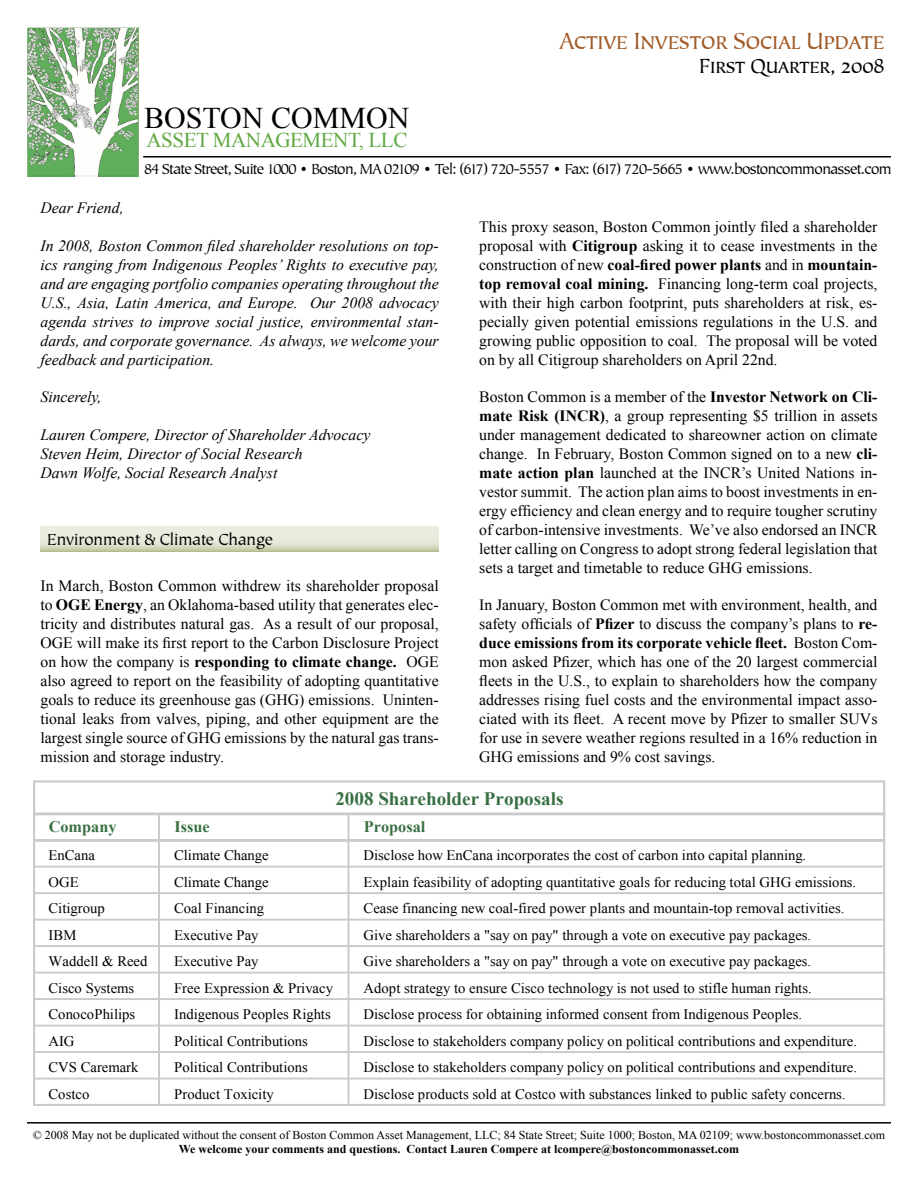
<style>
.page{position:relative;width:918px;height:1188px;background:#fff}
.page>*{position:absolute;margin:0;border:0;box-sizing:border-box;transform-origin:0 0}
.t1{font:30px "Times New Roman";color:#000}
.t2{font:24px "Tiepolo SCITCTT Book";color:#a15a26}
.t3{font:21px "Times New Roman";letter-spacing:-.02em;color:#5fa841}
.t4{font:21px "Tiepolo SCITCTT Book";color:#000}
.t5{font:700 18.9px "Times New Roman";color:#397043}
.t6{font:16.5px "Tiepolo ITC";color:#000}
.t7{font:700 16.2px "Times New Roman";color:#397043}
.t8{font:15.75px/18.9px "Times New Roman";color:#000;text-align:justify}
.t9{font:italic 15.75px/18.9px "Times New Roman";color:#000;text-align:justify}
.t10{font:15px "Tiepolo ITC";letter-spacing:-.04em;color:#000}
.t11{font:14.55px "Times New Roman";color:#000}
.t12{font:12px "Times New Roman";color:#000}
.t13{font:700 12px "Times New Roman";color:#000}
.s1{font-weight:700}
</style>
<div class="page">
<svg style="left:27px;top:27px;width:111px;height:120px"></svg>
<img style="left:27px;top:28px;width:28px;height:148px">
<img style="left:110px;top:28px;width:28px;height:148px">
<img style="left:55px;top:147px;width:55px;height:29px">
<hr style="left:143px;top:156px;width:748px;height:2px;background:#000">
<hr style="left:27px;top:1122px;width:864px;height:2px;background:#000">
<svg style="left:40px;top:527px;width:399px;height:24px;background:#e1e4d2"></svg>
<hr style="left:33px;top:780px;width:2px;height:326px;background:#cac9cd">
<hr style="left:883px;top:783px;width:2px;height:323px;background:#cac9cd">
<hr style="left:35px;top:780px;width:850px;height:3px;background:#cac9cd">
<hr style="left:35px;top:813px;width:850px;height:2px;background:#cac9cd">
<svg style="left:35px;top:815px;width:848px;height:289px"></svg>
<hr style="left:35px;top:1078px;width:848px;height:2px;background:#cac9cd">
<hr style="left:35px;top:1104px;width:850px;height:2px;background:#cac9cd">
<h1 class="t1" style="left:144px;top:97px;width:267px">BOSTON COMMON</h1>
<h3 class="t3" style="left:146px;top:126px;width:262px">ASSET MANAGEMENT, LLC</h3>
<h2 class="t2" style="left:559px;top:27px;width:326px">Active Investor Social Update</h2>
<h3 class="t4" style="left:699px;top:54px;width:186px">First Quarter, 2008</h3>
<p class="t10" style="left:144px;top:160px;width:749px">84 State Street, Suite 1000 • Boston, MA 02109 • Tel: (617) 720-5557 • Fax: (617) 720-5665 • www.bostoncommonasset.com</p>
<p class="t9" style="left:40px;top:198px;width:85px">Dear Friend,</p>
<p class="t9" style="left:40px;top:236px;width:400px">In 2008, Boston Common filed shareholder resolutions on top&shy;ics ranging from Indigenous Peoples’ Rights to executive pay, and are engaging portfolio companies operating throughout the U.S., Asia, Latin America, and Europe. Our 2008 advocacy agenda strives to improve social justice, environmental stan&shy;dards, and corporate governance. As always, we welcome your feedback and participation.</p>
<p class="t9" style="left:40px;top:387px;width:63px">Sincerely,</p>
<p class="t9" style="left:40px;top:425px;width:331px;text-align:left">Lauren Compere, Director of Shareholder Advocacy<br>Steven Heim, Director of Social Research<br>Dawn Wolfe, Social Research Analyst</p>
<p class="t6" style="left:47px;top:530px;width:227px">Environment &amp; Climate Change</p>
<p class="t8" style="left:40px;top:576px;width:400px">In March, Boston Common withdrew its shareholder proposal to <span class="s1">OGE Energy</span>, an Oklahoma-based utility that generates elec&shy;tricity and distributes natural gas. As a result of our proposal, OGE will make its first report to the Carbon Disclosure Project on how the company is <span class="s1">responding to climate change.</span> OGE also agreed to report on the feasibility of adopting quantitative goals to reduce its greenhouse gas (GHG) emissions. Uninten&shy;tional leaks from valves, piping, and other equipment are the largest single source of GHG emissions by the natural gas trans&shy;mission and storage industry.</p>
<p class="t8" style="left:479px;top:217px;width:400px">This proxy season, Boston Common jointly filed a shareholder proposal with <span class="s1">Citigroup</span> asking it to cease investments in the construction of new <span class="s1">coal-fired power plants</span> and in <span class="s1">mountain&shy;top removal coal mining.</span> Financing long-term coal projects, with their high carbon footprint, puts shareholders at risk, es&shy;pecially given potential emissions regulations in the U.S. and growing public opposition to coal. The proposal will be voted on by all Citigroup shareholders on April 22nd.</p>
<p class="t8" style="left:479px;top:387px;width:400px">Boston Common is a member of the <span class="s1">Investor Network on Cli&shy;mate Risk (INCR)</span>, a group representing $5 trillion in assets under management dedicated to shareowner action on climate change. In February, Boston Common signed on to a new <span class="s1">cli&shy;mate action plan</span> launched at the INCR’s United Nations in&shy;vestor summit. The action plan aims to boost investments in en&shy;ergy efficiency and clean energy and to require tougher scrutiny of carbon-intensive investments. We’ve also endorsed an INCR letter calling on Congress to adopt strong federal legislation that sets a target and timetable to reduce GHG emissions.</p>
<p class="t8" style="left:479px;top:595px;width:400px">In January, Boston Common met with environment, health, and safety officials of <span class="s1">Pfizer</span> to discuss the company’s plans to <span class="s1">re&shy;duce emissions from its corporate vehicle fleet.</span> Boston Com&shy;mon asked Pfizer, which has one of the 20 largest commercial fleets in the U.S., to explain to shareholders how the company addresses rising fuel costs and the environmental impact asso&shy;ciated with its fleet. A recent move by Pfizer to smaller SUVs for use in severe weather regions resulted in a 16% reduction in GHG emissions and 9% cost savings.</p>
<p class="t5" style="left:335px;top:786px;width:230px">2008 Shareholder Proposals</p>
<p class="t7" style="left:49px;top:815px;width:69px">Company</p>
<p class="t7" style="left:174px;top:815px;width:37px">Issue</p>
<p class="t7" style="left:364px;top:815px;width:63px">Proposal</p>
<p class="t11" style="left:49px;top:846px;width:48px">EnCana</p>
<p class="t11" style="left:174px;top:846px;width:96px">Climate Change</p>
<p class="t11" style="left:364px;top:846px;width:444px">Disclose how EnCana incorporates the cost of carbon into capital planning.</p>
<p class="t11" style="left:49px;top:872px;width:32px">OGE</p>
<p class="t11" style="left:174px;top:872px;width:96px">Climate Change</p>
<p class="t11" style="left:364px;top:872px;width:494px">Explain feasibility of adopting quantitative goals for reducing total GHG emissions.</p>
<p class="t11" style="left:49px;top:899px;width:58px">Citigroup</p>
<p class="t11" style="left:174px;top:899px;width:91px">Coal Financing</p>
<p class="t11" style="left:364px;top:899px;width:482px">Cease financing new coal-fired power plants and mountain-top removal activities.</p>
<p class="t11" style="left:49px;top:925px;width:29px">IBM</p>
<p class="t11" style="left:174px;top:925px;width:86px">Executive Pay</p>
<p class="t11" style="left:364px;top:925px;width:449px">Give shareholders a "say on pay" through a vote on executive pay packages.</p>
<p class="t11" style="left:49px;top:952px;width:100px">Waddell &amp; Reed</p>
<p class="t11" style="left:174px;top:952px;width:86px">Executive Pay</p>
<p class="t11" style="left:364px;top:952px;width:449px">Give shareholders a "say on pay" through a vote on executive pay packages.</p>
<p class="t11" style="left:49px;top:978px;width:87px">Cisco Systems</p>
<p class="t11" style="left:174px;top:978px;width:160px">Free Expression &amp; Privacy</p>
<p class="t11" style="left:364px;top:978px;width:450px">Adopt strategy to ensure Cisco technology is not used to stifle human rights.</p>
<p class="t11" style="left:49px;top:1005px;width:88px">ConocoPhilips</p>
<p class="t11" style="left:174px;top:1005px;width:158px">Indigenous Peoples Rights</p>
<p class="t11" style="left:364px;top:1005px;width:440px">Disclose process for obtaining informed consent from Indigenous Peoples.</p>
<p class="t11" style="left:49px;top:1031px;width:27px">AIG</p>
<p class="t11" style="left:174px;top:1031px;width:135px">Political Contributions</p>
<p class="t11" style="left:364px;top:1031px;width:495px">Disclose to stakeholders company policy on political contributions and expenditure.</p>
<p class="t11" style="left:49px;top:1058px;width:91px">CVS Caremark</p>
<p class="t11" style="left:174px;top:1058px;width:135px">Political Contributions</p>
<p class="t11" style="left:364px;top:1058px;width:495px">Disclose to stakeholders company policy on political contributions and expenditure.</p>
<p class="t11" style="left:49px;top:1084px;width:42px">Costco</p>
<p class="t11" style="left:174px;top:1084px;width:101px">Product Toxicity</p>
<p class="t11" style="left:364px;top:1084px;width:484px">Disclose products sold at Costco with substances linked to public safety concerns.</p>
<p class="t12" style="left:33px;top:1127px;width:854px">© 2008 May not be duplicated without the consent of Boston Common Asset Management, LLC; 84 State Street; Suite 1000; Boston, MA 02109; www.bostoncommonasset.com</p>
<p class="t13" style="left:179px;top:1141px;width:562px">We welcome your comments and questions. Contact Lauren Compere at lcompere@bostoncommonasset.com</p>
</div>
